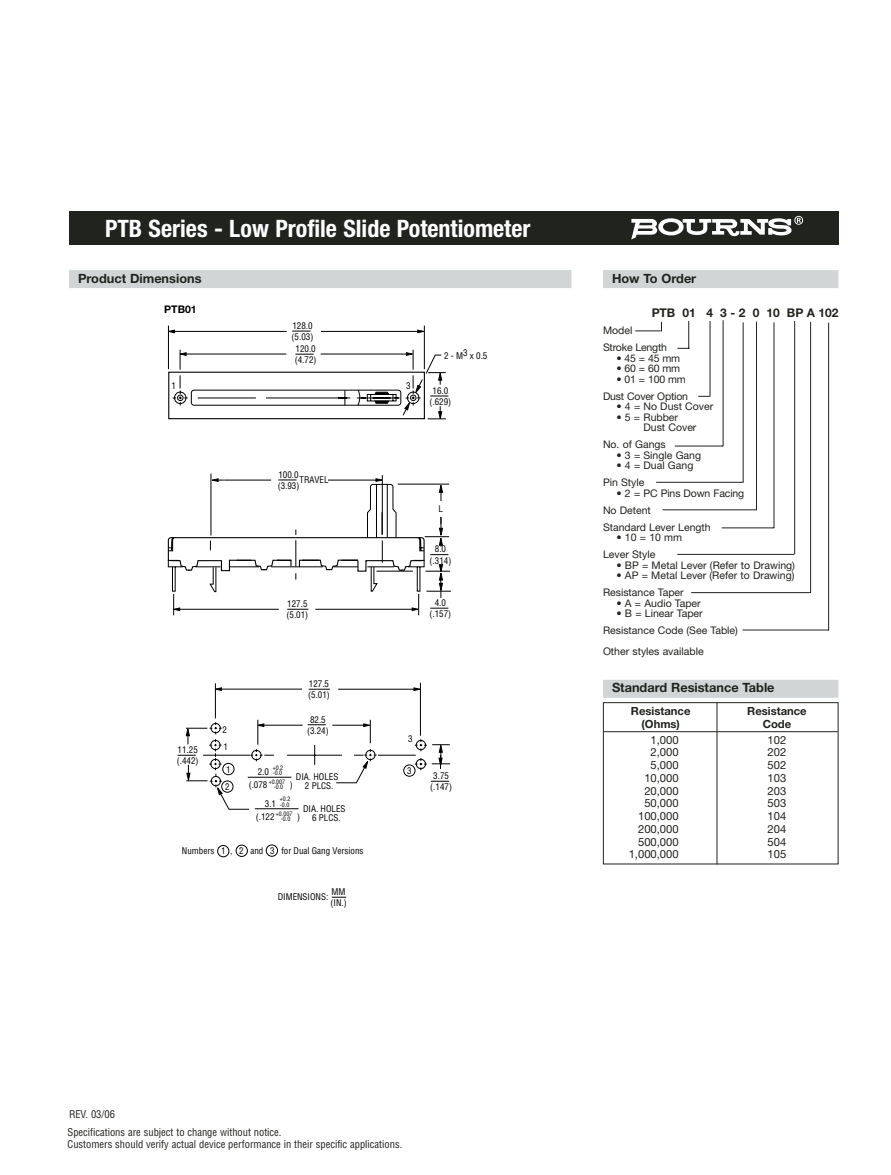
<style>
.page{position:relative;width:891px;height:1175px;background:#fff}
.page>*{position:absolute;margin:0;border:0;box-sizing:border-box;transform-origin:0 0}
.t1{font:700 condensed 24px "Helvetica Neue";color:#fff}
.t2{font:700 12.75px "Helvetica Neue";color:#20231e}
.t3{font:700 12px "Helvetica Neue";letter-spacing:-.005em;color:#20231e}
.t4{font:11.25px "Helvetica Neue";color:#20231e}
.t5{font:700 11.25px "Helvetica Neue";color:#20231e}
.t6{font:10.5px/17px "Helvetica Neue";color:#20231e}
.t7{font:condensed 10.5px/12px "Helvetica";color:#20231e}
.t8{font:700 10.5px "Helvetica Neue";color:#000}
.t9{font:condensed 9px/11.2px "Helvetica";color:#000;text-align:center}
.t10{font:condensed 6px/5.6px "Helvetica";color:#000}
</style>
<div class="page">
<div style="left:69px;top:212px;width:769px;height:32px;background:#20231e"></div>
<svg style="left:631px;top:216px;width:172px;height:23px"></svg>
<div style="left:69px;top:270px;width:503px;height:18px;background:#d1d5d6"></div>
<hr style="left:168px;top:325px;width:1px;height:44px;background:#000">
<hr style="left:424px;top:325px;width:1px;height:44px;background:#000">
<svg style="left:217px;top:844px;width:61px;height:13px"></svg>
<svg style="left:167px;top:330px;width:284px;height:480px"></svg>
<div style="left:603px;top:680px;width:235px;height:18px;background:#d1d5d6"></div>
<hr style="left:604px;top:731px;width:234px;height:1px;background:#20231e">
<div style="left:603px;top:702px;width:235px;height:162px;border:1px solid #20231e"></div>
<hr style="left:717px;top:702px;width:1px;height:162px;background:#20231e">
<div style="left:603px;top:270px;width:235px;height:18px;background:#d1d5d6"></div>
<svg style="left:635px;top:322px;width:27px;height:9px"></svg>
<svg style="left:698px;top:396px;width:12px;height:1px"></svg>
<svg style="left:677px;top:321px;width:13px;height:28px"></svg>
<hr style="left:675px;top:445px;width:48px;height:1px;background:#20231e">
<hr style="left:710px;top:321px;width:1px;height:76px;background:#20231e">
<hr style="left:656px;top:482px;width:88px;height:1px;background:#20231e">
<hr style="left:723px;top:320px;width:1px;height:126px;background:#20231e">
<hr style="left:663px;top:509px;width:93px;height:1px;background:#20231e">
<hr style="left:743px;top:322px;width:1px;height:160px;background:#20231e">
<hr style="left:722px;top:527px;width:52px;height:1px;background:#20231e">
<hr style="left:774px;top:322px;width:1px;height:206px;background:#20231e">
<hr style="left:677px;top:554px;width:117px;height:1px;background:#20231e">
<hr style="left:794px;top:321px;width:1px;height:233px;background:#20231e">
<hr style="left:742px;top:629px;width:87px;height:1px;background:#20231e">
<hr style="left:828px;top:322px;width:1px;height:308px;background:#20231e">
<hr style="left:756px;top:322px;width:1px;height:188px;background:#20231e">
<hr style="left:810px;top:322px;width:1px;height:270px;background:#20231e">
<hr style="left:691px;top:592px;width:119px;height:1px;background:#20231e">
<svg style="left:332px;top:896px;width:14px;height:1px"></svg>
<h1 class="t1" style="left:105px;top:220px;width:427px">PTB Series - Low Profile Slide Potentiometer</h1>
<p class="t2" style="left:78px;top:273px;width:125px">Product Dimensions</p>
<p class="t8" style="left:164px;top:305px;width:34px">PTB01</p>
<p class="t9" style="left:292px;top:321px;width:26px">128.0 (5.03)<br>120.0 (4.72)</p>
<p class="t9" style="left:172px;top:380px;width:6px">1</p>
<p class="t9" style="left:406px;top:380px;width:6px">3</p>
<p class="t9" style="left:444px;top:351px;width:45px">2 - M3 x 0.5</p>
<p class="t9" style="left:430px;top:386px;width:23px">16.0 (.629)</p>
<p class="t9" style="left:278px;top:469px;width:23px;text-align:left">100.0 (3.93)</p>
<p class="t9" style="left:300px;top:475px;width:30px">TRAVEL</p>
<p class="t9" style="left:287px;top:599px;width:23px;text-align:left">127.5 (5.01)</p>
<p class="t9" style="left:439px;top:504px;width:6px">L</p>
<p class="t9" style="left:430px;top:544px;width:23px">8.0 (.314)</p>
<p class="t9" style="left:430px;top:598px;width:23px">4.0 (.157)</p>
<p class="t2" style="left:612px;top:273px;width:86px">How To Order</p>
<p class="t3" style="left:652px;top:309px;width:188px">PTB 01 4 3 - 2 0 10 BP A 102</p>
<p class="t6" style="left:603px;top:323px;width:66px">Model<br>Stroke Length</p>
<p class="t6" style="left:616px;top:350px;width:65px">• 45 = 45 mm</p>
<p class="t6" style="left:616px;top:361px;width:65px">• 60 = 60 mm</p>
<p class="t6" style="left:603px;top:371px;width:87px;text-align:right">• 01 = 100 mm<br>Dust Cover Option</p>
<p class="t6" style="left:616px;top:399px;width:98px">• 4 = No Dust Cover</p>
<p class="t6" style="left:643px;top:413px;width:54px;line-height:10.5px;text-indent:-27px">• 5 = Rubber<br>Dust Cover</p>
<p class="t6" style="left:603px;top:437px;width:64px">No. of Gangs</p>
<p class="t6" style="left:616px;top:447px;width:86px">• 3 = Single Gang</p>
<p class="t6" style="left:603px;top:458px;width:92px;text-indent:13px">• 4 = Dual Gang<br>Pin Style</p>
<p class="t6" style="left:603px;top:485px;width:143px;text-indent:13px">• 2 = PC Pins Down Facing<br>No Detent<br>Standard Lever Length</p>
<p class="t6" style="left:603px;top:530px;width:81px;text-indent:13px">• 10 = 10 mm<br>Lever Style</p>
<p class="t6" style="left:616px;top:557px;width:180px">• BP = Metal Lever (Refer to Drawing)</p>
<p class="t6" style="left:603px;top:568px;width:193px;text-indent:13px">• AP = Metal Lever (Refer to Drawing)<br>Resistance Taper</p>
<p class="t6" style="left:616px;top:595px;width:86px">• A = Audio Taper</p>
<p class="t6" style="left:603px;top:606px;width:137px;text-indent:13px">• B = Linear Taper<br>Resistance Code (See Table)</p>
<p class="t6" style="left:603px;top:644px;width:102px">Other styles available</p>
<p class="t9" style="left:308px;top:679px;width:23px;text-align:left">127.5 (5.01)</p>
<p class="t2" style="left:612px;top:683px;width:164px">Standard Resistance Table</p>
<p class="t5" style="left:631px;top:707px;width:61px">Resistance</p>
<p class="t5" style="left:747px;top:707px;width:61px">Resistance</p>
<p class="t5" style="left:642px;top:719px;width:40px">(Ohms)</p>
<p class="t5" style="left:763px;top:719px;width:30px">Code</p>
<p class="t4" style="left:651px;top:735px;width:30px">1,000</p>
<p class="t4" style="left:768px;top:735px;width:20px">102</p>
<p class="t4" style="left:651px;top:748px;width:30px">2,000</p>
<p class="t4" style="left:768px;top:748px;width:20px">202</p>
<p class="t4" style="left:651px;top:761px;width:30px">5,000</p>
<p class="t4" style="left:768px;top:761px;width:20px">502</p>
<p class="t4" style="left:644px;top:773px;width:36px">10,000</p>
<p class="t4" style="left:768px;top:773px;width:20px">103</p>
<p class="t4" style="left:644px;top:786px;width:36px">20,000</p>
<p class="t4" style="left:768px;top:786px;width:20px">203</p>
<p class="t4" style="left:644px;top:799px;width:36px">50,000</p>
<p class="t4" style="left:768px;top:799px;width:20px">503</p>
<p class="t4" style="left:638px;top:812px;width:42px">100,000</p>
<p class="t4" style="left:768px;top:812px;width:20px">104</p>
<p class="t4" style="left:638px;top:824px;width:42px">200,000</p>
<p class="t4" style="left:768px;top:824px;width:20px">204</p>
<p class="t4" style="left:638px;top:837px;width:42px">500,000</p>
<p class="t4" style="left:768px;top:837px;width:20px">504</p>
<p class="t4" style="left:629px;top:850px;width:52px">1,000,000</p>
<p class="t4" style="left:768px;top:850px;width:20px">105</p>
<p class="t9" style="left:307px;top:714px;width:23px">82.5 (3.24)</p>
<p class="t9" style="left:223px;top:725px;width:6px">2</p>
<p class="t9" style="left:408px;top:733px;width:6px">3</p>
<p class="t9" style="left:224px;top:742px;width:6px">1</p>
<p class="t9" style="left:225px;top:782px;width:6px">2</p>
<p class="t9" style="left:177px;top:745px;width:23px;text-align:left">11.25 (.442)</p>
<p class="t9" style="left:258px;top:767px;width:13px">2.0</p>
<p class="t10" style="left:273px;top:765px;width:12px">+0.2 -0.0</p>
<p class="t9" style="left:249px;top:780px;width:20px">(.078</p>
<p class="t9" style="left:290px;top:780px;width:4px">)</p>
<p class="t9" style="left:226px;top:764px;width:6px">1</p>
<p class="t9" style="left:407px;top:766px;width:6px">3</p>
<p class="t9" style="left:430px;top:771px;width:23px">3.75 (.147)</p>
<p class="t9" style="left:296px;top:773px;width:44px;line-height:9px">DIA. HOLES<br>2 PLCS.</p>
<p class="t10" style="left:269px;top:780px;width:18px;line-height:4.9px;text-align:center">+0.007 -0.0</p>
<p class="t9" style="left:265px;top:798px;width:13px">3.1</p>
<p class="t10" style="left:280px;top:796px;width:12px">+0.2 -0.0</p>
<p class="t9" style="left:256px;top:811px;width:20px">(.122</p>
<p class="t9" style="left:297px;top:811px;width:4px">)</p>
<p class="t9" style="left:303px;top:804px;width:44px;line-height:9px">DIA. HOLES<br>6 PLCS.</p>
<p class="t10" style="left:276px;top:811px;width:18px;line-height:4.9px;text-align:center">+0.007 -0.0</p>
<p class="t9" style="left:182px;top:846px;width:183px">Numbers 1 , 2 and 3 for Dual Gang Versions</p>
<p class="t7" style="left:69px;top:1109px;width:47px">REV. 03/06</p>
<p class="t9" style="left:332px;top:886px;width:16px">MM</p>
<p class="t9" style="left:278px;top:892px;width:52px">DIMENSIONS:</p>
<p class="t9" style="left:331px;top:898px;width:18px">(IN.)</p>
<p class="t7" style="left:68px;top:1127px;width:336px">Specifications are subject to change without notice.<br>Customers should verify actual device performance in their specific applications.</p>
</div>
